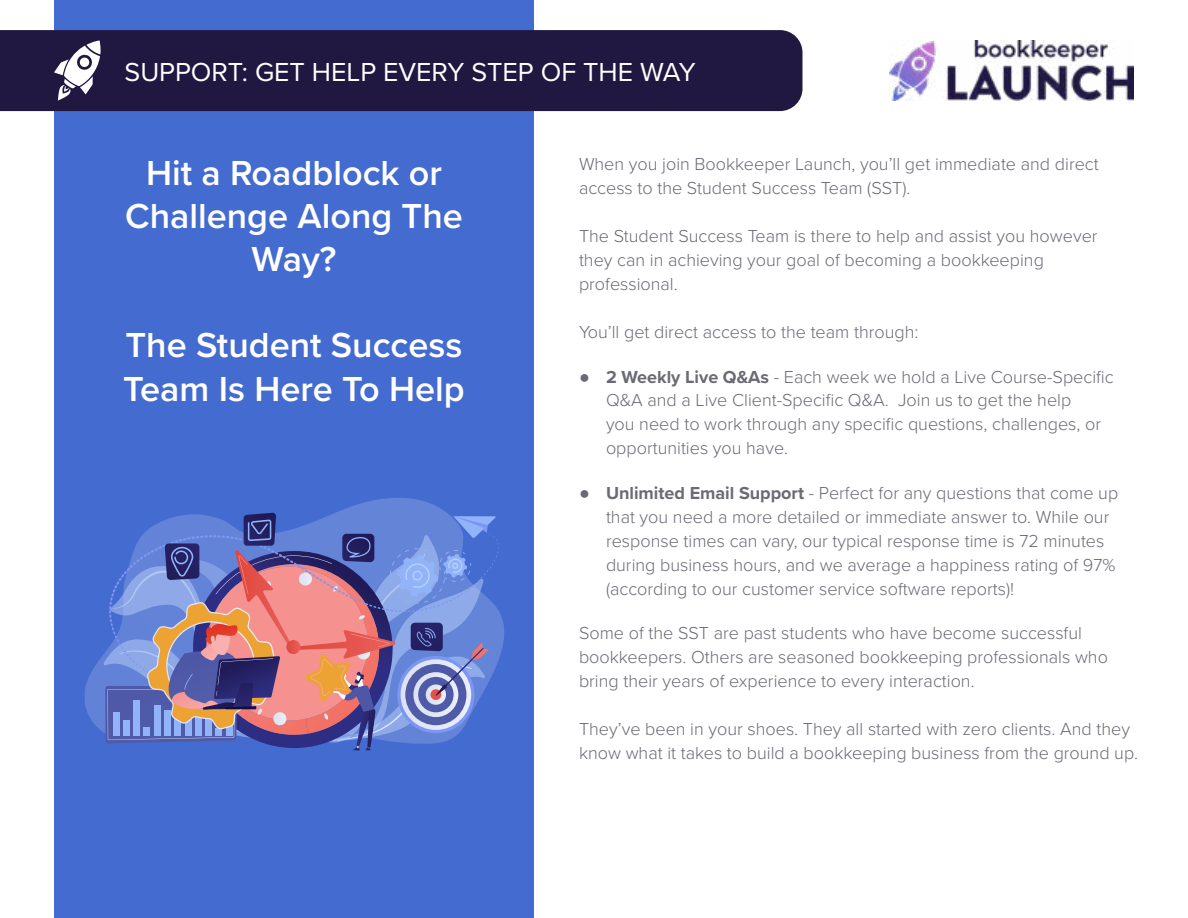
<style>
.page{position:relative;width:1188px;height:918px;background:#fff}
.page>*{position:absolute;margin:0;border:0;box-sizing:border-box;transform-origin:0 0}
.t1{font:600 36px/43.2px "Proxima Nova";color:#fff;text-align:center}
.t2{font:27px "Proxima Nova";color:#fff}
.t3{font:300 18px/24px "Proxima Nova";color:#6a6a75}
.s1{font-family:"Arial";font-weight:400}
.s2{font-weight:700}
</style>
<div class="page">
<div style="left:54px;top:0;width:480px;height:918px;background:#446bd0"></div>
<div style="left:0;top:30px;width:802px;height:81px;background:#211842"></div>
<svg style="left:54px;top:40px;width:47px;height:61px;background:#7f7a92"></svg>
<img style="left:890px;top:41px;width:244px;height:60px">
<svg style="left:85px;top:498px;width:419px;height:234px"></svg>
<svg style="left:103px;top:513px;width:396px;height:237px;background:#827bb0"></svg>
<h2 class="t2" style="left:125px;top:52px;width:573px">SUPPORT: GET HELP EVERY STEP OF THE WAY</h2>
<h1 class="t1" style="left:125px;top:150px;width:339px">Hit a Roadblock or<br>Challenge Along The<br>Way?</h1>
<h1 class="t1" style="left:123px;top:323px;width:343px;text-align:left">The Student Success<br>Team Is Here To Help</h1>
<p class="t3" style="left:579px;top:151px;width:521px">When you join Bookkeeper Launch, you’ll get immediate and direct access to the Student Success Team (SST).</p>
<p class="t3" style="left:579px;top:223px;width:520px">The Student Success Team is there to help and assist you however they can in achieving your goal of becoming a bookkeeping professional.</p>
<p class="t3" style="left:579px;top:319px;width:341px">You’ll get direct access to the team through:</p>
<p class="t3" style="left:606px;top:364px;width:509px;text-indent:-27px"><span class="s1">●</span> <span class="s2">2 Weekly Live Q&amp;As</span> - Each week we hold a Live Course-Specific Q&amp;A and a Live Client-Specific Q&amp;A. Join us to get the help<br>you need to work through any specific questions, challenges, or opportunities you have.</p>
<p class="t3" style="left:606px;top:480px;width:514px;text-indent:-27px"><span class="s1">●</span> <span class="s2">Unlimited Email Support</span> - Perfect for any questions that come up that you need a more detailed or immediate answer to. While our response times can vary, our typical response time is 72 minutes during business hours, and we average a happiness rating of 97% (according to our customer service software reports)!</p>
<p class="t3" style="left:579px;top:620px;width:530px">Some of the SST are past students who have become successful bookkeepers. Others are seasoned bookkeeping professionals who bring their years of experience to every interaction.</p>
<p class="t3" style="left:579px;top:716px;width:561px">They’ve been in your shoes. They all started with zero clients. And they know what it takes to build a bookkeeping business from the ground up.</p>
</div>
